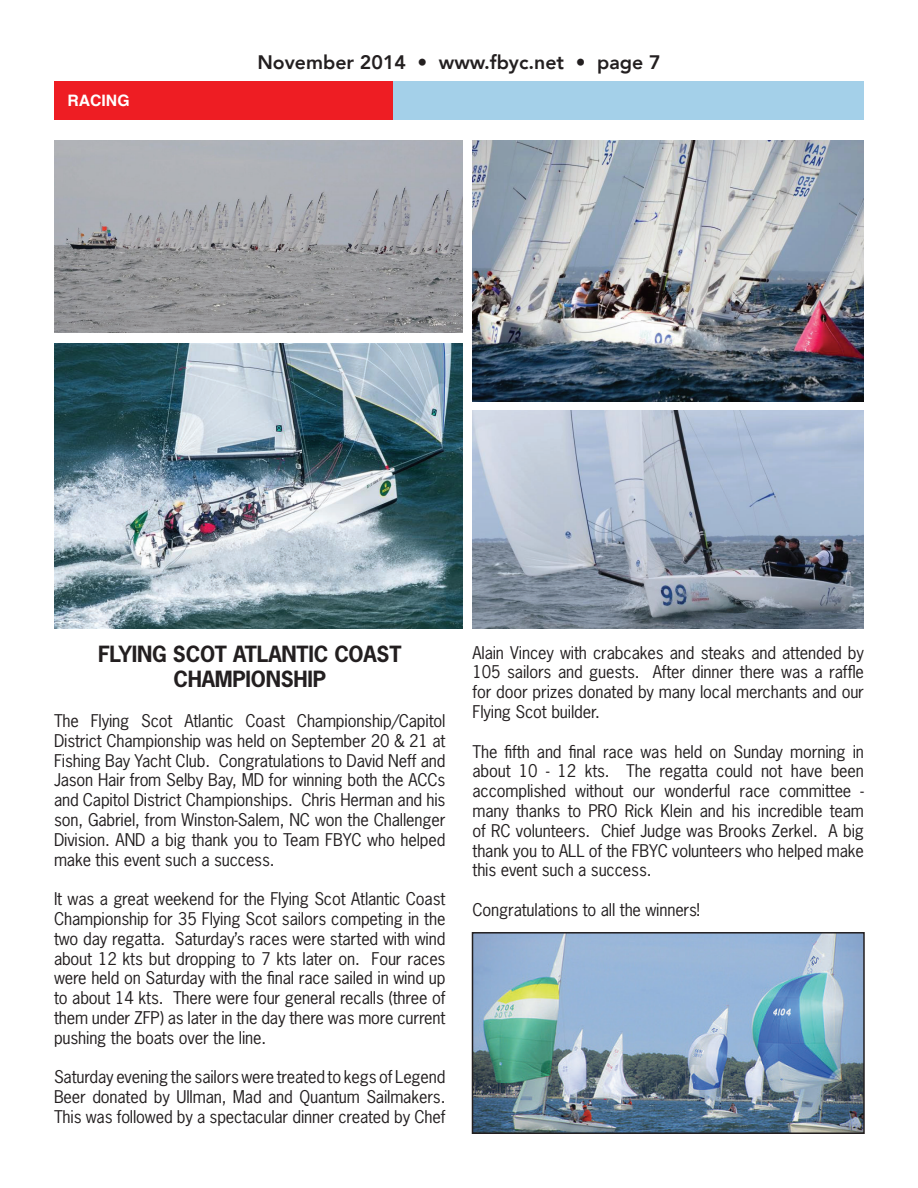
<style>
.page{position:relative;width:918px;height:1188px;background:#fff}
.page>*{position:absolute;margin:0;border:0;box-sizing:border-box;transform-origin:0 0}
.t1{font:700 21px/25.2px "News Gothic Std";letter-spacing:-.01em;color:#231f20;text-align:center}
.t2{font:800 19.5px "Avenir";color:#231f20}
.t3{font:16.5px/19.8px "News Gothic Std";letter-spacing:-.01em;color:#231f20;text-align:justify}
.t4{font:700 15.75px "Helvetica";color:#fff}
</style>
<div class="page">
<div style="left:393px;top:81px;width:471px;height:39px;background:#a4d0e9"></div>
<div style="left:54px;top:81px;width:339px;height:39px;background:#ee1d23"></div>
<img style="left:54px;top:140px;width:409px;height:193px">
<img style="left:472px;top:410px;width:392px;height:219px">
<img style="left:472px;top:140px;width:392px;height:262px">
<img style="left:54px;top:343px;width:409px;height:286px">
<img style="left:475px;top:935px;width:387px;height:196px">
<div style="left:472px;top:932px;width:393px;height:202px;border:2px solid #231f20"></div>
<p class="t4" style="left:68px;top:94px;width:64px">RACING</p>
<p class="t2" style="left:257px;top:50px;width:405px">November 2014 • www.fbyc.net • page 7</p>
<p class="t1" style="left:98px;top:641px;width:305px">FLYING SCOT ATLANTIC COAST<br>CHAMPIONSHIP</p>
<p class="t3" style="left:54px;top:711px;width:393px">The Flying Scot Atlantic Coast Championship/Capitol District Championship was held on September 20 &amp; 21 at Fishing Bay Yacht Club. Congratulations to David Neff and Jason Hair from Selby Bay, MD for winning both the ACCs and Capitol District Championships. Chris Herman and his son, Gabriel, from Winston-Salem, NC won the Challenger Division. AND a big thank you to Team FBYC who helped make this event such a success.</p>
<p class="t3" style="left:54px;top:889px;width:393px">It was a great weekend for the Flying Scot Atlantic Coast Championship for 35 Flying Scot sailors competing in the two day regatta. Saturday’s races were started with wind about 12 kts but dropping to 7 kts later on. Four races were held on Saturday with the final race sailed in wind up to about 14 kts. There were four general recalls (three of them under ZFP) as later in the day there was more current pushing the boats over the line.</p>
<p class="t3" style="left:54px;top:1067px;width:393px">Saturday evening the sailors were treated to kegs of Legend Beer donated by Ullman, Mad and Quantum Sailmakers.<br>This was followed by a spectacular dinner created by Chef</p>
<p class="t3" style="left:473px;top:642px;width:393px">Alain Vincey with crabcakes and steaks and attended by 105 sailors and guests. After dinner there was a raffle for door prizes donated by many local merchants and our Flying Scot builder.</p>
<p class="t3" style="left:473px;top:741px;width:393px">The fifth and final race was held on Sunday morning in about 10 - 12 kts. The regatta could not have been accomplished without our wonderful race committee - many thanks to PRO Rick Klein and his incredible team of RC volunteers. Chief Judge was Brooks Zerkel. A big thank you to ALL of the FBYC volunteers who helped make this event such a success.</p>
<p class="t3" style="left:473px;top:900px;width:229px">Congratulations to all the winners!</p>
</div>
